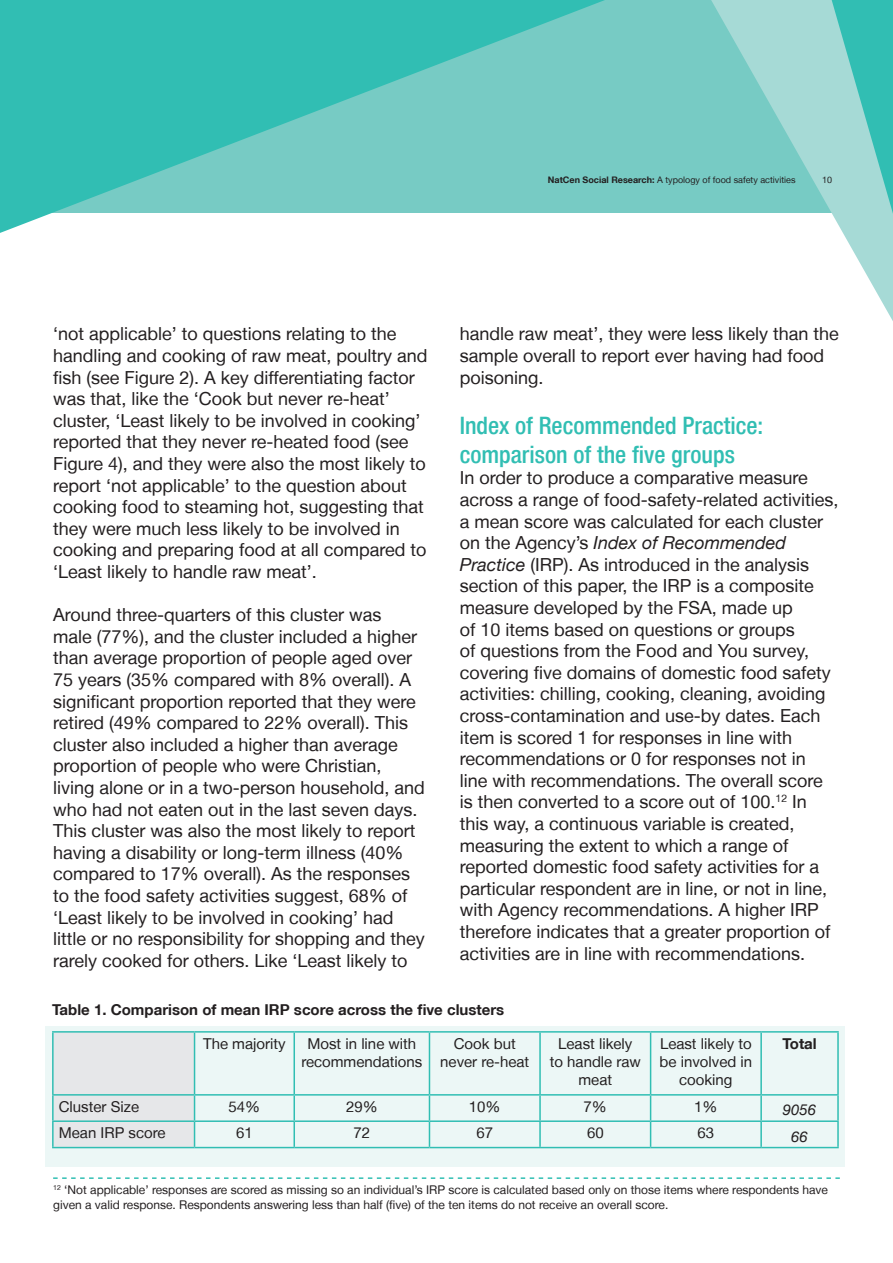
<style>
.page{position:relative;width:893px;height:1263px;background:#fff}
.page>*{position:absolute;margin:0;border:0;box-sizing:border-box;transform-origin:0 0}
.t1{font:500 condensed 24px/28.8px "Helvetica Neue LT";color:#31beb3}
.t2{font:18px/21.6px "Helvetica Neue LT";color:#231f20}
.t3{font:15px/18px "Helvetica Neue LT";color:#231f20;text-align:center}
.t4{font:700 15px "Helvetica Neue LT";color:#231f20}
.t5{font:italic 15px "Helvetica Neue";color:#231f20}
.t6{font:12px/14.4px "Helvetica Neue LT";color:#231f20}
.t7{font:9px "Helvetica Neue LT";color:#231f20}
.s1{font-weight:700}
.s2{font-family:"Helvetica Neue";font-style:italic}
</style>
<div class="page">
<svg style="left:0;top:0;width:625px;height:233px"></svg>
<svg style="left:625px;top:0;width:268px;height:321px"></svg>
<svg style="left:801px;top:0;width:92px;height:235px"></svg>
<div style="left:46px;top:1026px;width:799px;height:140px;background:#ecf7f6"></div>
<hr style="left:52px;top:1031px;width:143px;height:1px;background:#31beb3">
<hr style="left:52px;top:1032px;width:2px;height:62px;background:#31beb3">
<hr style="left:195px;top:1031px;width:99px;height:1px;background:#31beb3">
<hr style="left:294px;top:1031px;width:135px;height:1px;background:#31beb3">
<hr style="left:429px;top:1031px;width:111px;height:1px;background:#31beb3">
<hr style="left:540px;top:1031px;width:111px;height:1px;background:#31beb3">
<hr style="left:651px;top:1031px;width:110px;height:1px;background:#31beb3">
<hr style="left:761px;top:1031px;width:78px;height:1px;background:#31beb3">
<hr style="left:52px;top:1094px;width:143px;height:1px;background:#31beb3">
<hr style="left:52px;top:1095px;width:2px;height:25px;background:#31beb3">
<hr style="left:52px;top:1120px;width:143px;height:2px;background:#31beb3">
<hr style="left:52px;top:1122px;width:2px;height:25px;background:#31beb3">
<svg style="left:53px;top:1032px;width:786px;height:117px"></svg>
<hr style="left:761px;top:1120px;width:78px;height:2px;background:#31beb3">
<hr style="left:760px;top:1122px;width:2px;height:25px;background:#31beb3">
<hr style="left:837px;top:1122px;width:2px;height:25px;background:#31beb3">
<hr style="left:52px;top:1147px;width:143px;height:1px;background:#31beb3">
<hr style="left:195px;top:1147px;width:99px;height:1px;background:#31beb3">
<hr style="left:294px;top:1147px;width:135px;height:1px;background:#31beb3">
<hr style="left:429px;top:1147px;width:111px;height:1px;background:#31beb3">
<hr style="left:540px;top:1147px;width:111px;height:1px;background:#31beb3">
<hr style="left:651px;top:1147px;width:110px;height:1px;background:#31beb3">
<hr style="left:761px;top:1147px;width:78px;height:1px;background:#31beb3">
<svg style="left:53px;top:1177px;width:787px;height:2px"></svg>
<p class="t7" style="left:548px;top:174px;width:249px"><span class="s1">NatCen Social Research:</span> A typology of food safety activities</p>
<p class="t7" style="left:822px;top:174px;width:12px">10</p>
<p class="t2" style="left:53px;top:323px;width:376px">‘not applicable’ to questions relating to the handling and cooking of raw meat, poultry and fish (see Figure 2). A key differentiating factor was that, like the ‘Cook but never re-heat’ cluster, ‘Least likely to be involved in cooking’ reported that they never re-heated food (see Figure 4), and they were also the most likely to report ‘not applicable’ to the question about cooking food to steaming hot, suggesting that they were much less likely to be involved in cooking and preparing food at all compared to ‘Least likely to handle raw meat’.</p>
<p class="t2" style="left:53px;top:604px;width:373px">Around three-quarters of this cluster was<br>male (77%), and the cluster included a higher than average proportion of people aged over 75 years (35% compared with 8% overall). A significant proportion reported that they were retired (49% compared to 22% overall). This cluster also included a higher than average proportion of people who were Christian, living alone or in a two-person household, and who had not eaten out in the last seven days.<br>This cluster was also the most likely to report having a disability or long-term illness (40% compared to 17% overall). As the responses to the food safety activities suggest, 68% of ‘Least likely to be involved in cooking’ had little or no responsibility for shopping and they rarely cooked for others. Like ‘Least likely to</p>
<p class="t2" style="left:460px;top:323px;width:381px">handle raw meat’, they were less likely than the sample overall to report ever having had food poisoning.</p>
<p class="t1" style="left:460px;top:411px;width:305px">Index of Recommended Practice: comparison of the five groups</p>
<p class="t2" style="left:460px;top:467px;width:380px">In order to produce a comparative measure across a range of food-safety-related activities, a mean score was calculated for each cluster on the Agency’s <span class="s2">Index of Recommended Practice</span> (IRP). As introduced in the analysis section of this paper, the IRP is a composite measure developed by the FSA, made up<br>of 10 items based on questions or groups<br>of questions from the Food and You survey, covering five domains of domestic food safety activities: chilling, cooking, cleaning, avoiding cross-contamination and use-by dates. Each item is scored 1 for responses in line with recommendations or 0 for responses not in<br>line with recommendations. The overall score is then converted to a score out of 100.<sup>12</sup> In this way, a continuous variable is created, measuring the extent to which a range of reported domestic food safety activities for a particular respondent are in line, or not in line, with Agency recommendations. A higher IRP therefore indicates that a greater proportion of activities are in line with recommendations.</p>
<p class="t4" style="left:52px;top:1000px;width:454px">Table 1. Comparison of mean IRP score across the five clusters</p>
<p class="t3" style="left:203px;top:1034px;width:84px">The majority</p>
<p class="t3" style="left:301px;top:1034px;width:122px">Most in line with recommendations</p>
<p class="t3" style="left:440px;top:1034px;width:90px">Cook but never re-heat</p>
<p class="t3" style="left:550px;top:1034px;width:93px">Least likely to handle raw meat</p>
<p class="t3" style="left:660px;top:1034px;width:94px">Least likely to be involved in cooking</p>
<p class="t4" style="left:782px;top:1034px;width:36px">Total</p>
<p class="t3" style="left:59px;top:1097px;width:82px">Cluster Size</p>
<p class="t3" style="left:229px;top:1097px;width:33px">54%</p>
<p class="t3" style="left:346px;top:1097px;width:33px">29%</p>
<p class="t3" style="left:469px;top:1097px;width:33px">10%</p>
<p class="t3" style="left:584px;top:1097px;width:25px">7%</p>
<p class="t3" style="left:694px;top:1097px;width:25px">1%</p>
<p class="t5" style="left:783px;top:1099px;width:35px">9056</p>
<p class="t3" style="left:59px;top:1123px;width:108px">Mean IRP score</p>
<p class="t3" style="left:236px;top:1123px;width:18px">61</p>
<p class="t3" style="left:354px;top:1123px;width:18px">72</p>
<p class="t3" style="left:476px;top:1123px;width:18px">67</p>
<p class="t3" style="left:587px;top:1123px;width:18px">60</p>
<p class="t3" style="left:697px;top:1123px;width:18px">63</p>
<p class="t5" style="left:791px;top:1125px;width:18px">66</p>
<p class="t6" style="left:53px;top:1183px;width:776px"><sup>12</sup> ‘Not applicable’ responses are scored as missing so an individual’s IRP score is calculated based only on those items where respondents have given a valid response. Respondents answering less than half (five) of the ten items do not receive an overall score.</p>
</div>
